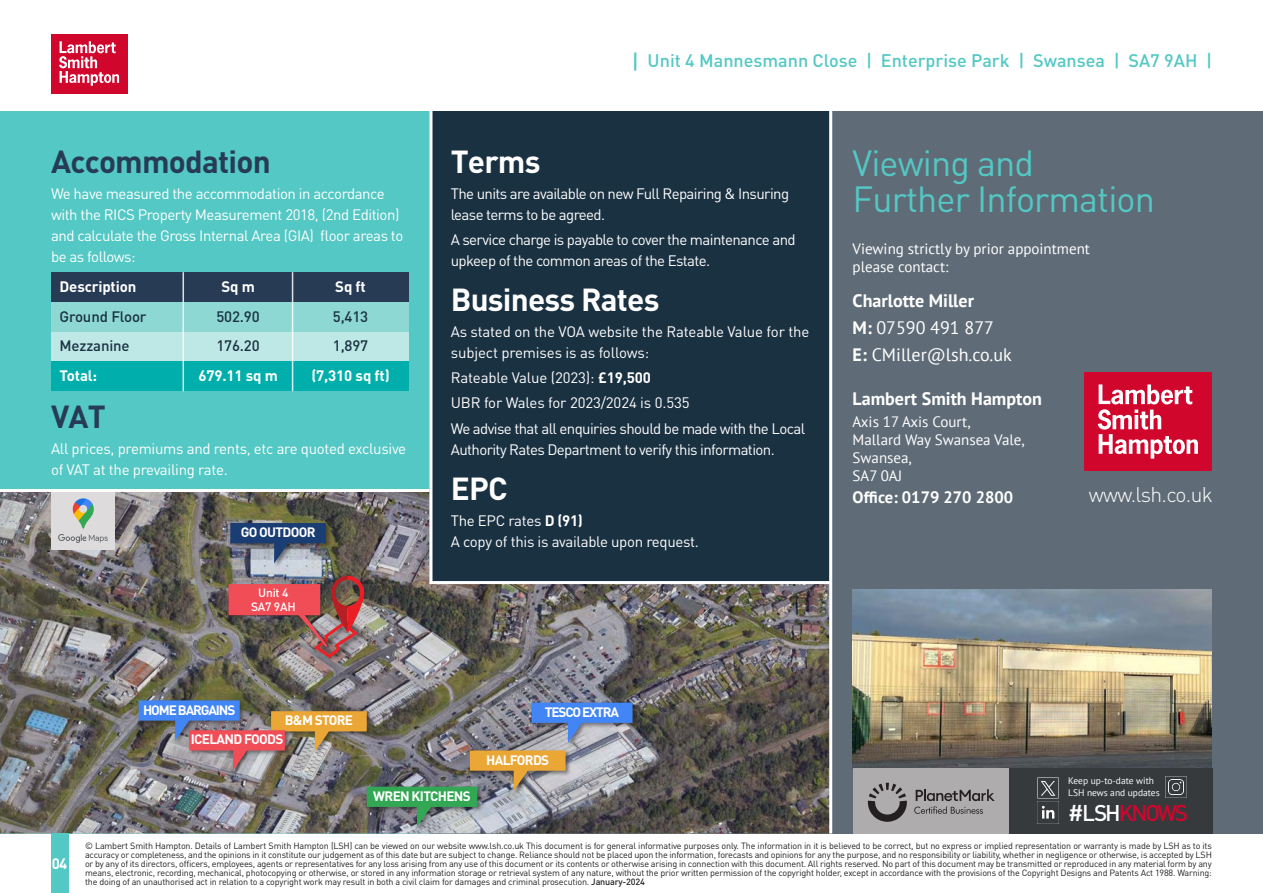
<style>
.page{position:relative;width:1263px;height:893px;background:#fff}
.page>*{position:absolute;margin:0;border:0;box-sizing:border-box;transform-origin:0 0}
.t1{font:36px/36px "DIN Pro";letter-spacing:-.025em;color:#53c8c4}
.t2{font:700 31.5px "DIN Pro";letter-spacing:-.025em;color:#fff}
.t3{font:700 31.5px "DIN Pro";letter-spacing:-.025em;color:#273b55}
.t4{font:500 22.5px "DIN Pro";letter-spacing:-.1em;color:#d0062d}
.t5{font:300 21px "DIN Pro";letter-spacing:-.035em;color:#fff}
.t6{font:500 18px "DIN Pro";color:#53c8c4}
.t7{font:18px/27px "PT Sans";color:#fff}
.t8{font:700 18px "PT Sans";color:#fff}
.t9{font:700 16.5px "PT Sans";color:#fff}
.t10{font:15px/21px "DIN Pro";letter-spacing:-.03em;color:#fff}
.t11{font:15px/21px "DIN Pro";letter-spacing:-.01em;color:#fff}
.t12{font:15px/18px "PT Sans";color:#fff}
.t13{font:700 15px "DIN Pro";letter-spacing:-.01em;color:#fff}
.t14{font:500 15px "DIN Pro";letter-spacing:-.01em;color:#1a3142}
.t15{font:700 13.5px "DIN Pro";letter-spacing:-.05em;color:#fff}
.t16{font:700 13.5px "DIN Pro";letter-spacing:-.08em;color:#fff}
.t17{font:500 12px "DIN Pro";letter-spacing:-.02em;color:#fff}
.t18{font:9.45px/11.9px "PT Sans";color:#fff}
.t19{font:9px/9px "DIN Pro";letter-spacing:-.02em;color:#231f20;text-align:justify}
.s1{font-size:21px}
.s2{font-weight:700}
.s3{color:#fff}
.s4{font-weight:500}
</style>
<div class="page">
<div style="left:829px;top:111px;width:434px;height:722px;background:#5f6c77"></div>
<div style="left:0;top:111px;width:429px;height:722px;background:#53c8c4"></div>
<img style="left:853px;top:590px;width:359px;height:178px">
<img style="left:0;top:492px;width:829px;height:341px">
<hr style="left:829px;top:111px;width:3px;height:722px;background:#fff">
<div style="left:428px;top:111px;width:405px;height:475px;background:#1a3142"></div>
<hr style="left:0;top:489px;width:429px;height:3px;background:#fff">
<div style="left:317px;top:618px;width:51px;height:44px;background:#231f20;opacity:.75"></div>
<div style="left:1009px;top:768px;width:204px;height:65px;background:#363a3c"></div>
<img style="left:1165px;top:776px;width:21px;height:22px">
<img style="left:1037px;top:802px;width:22px;height:21px">
<div style="left:853px;top:768px;width:156px;height:65px;background:#afacad"></div>
<svg style="left:868px;top:783px;width:39px;height:39px"></svg>
<svg style="left:914px;top:789px;width:81px;height:25px"></svg>
<svg style="left:1037px;top:777px;width:21px;height:21px"></svg>
<div style="left:51px;top:492px;width:64px;height:57px;background:#dddbdb"></div>
<svg style="left:58px;top:498px;width:50px;height:45px"></svg>
<div style="left:51px;top:34px;width:77px;height:60px;background:#d0062d"></div>
<svg style="left:59px;top:41px;width:60px;height:45px"></svg>
<div style="left:1084px;top:372px;width:128px;height:99px;background:#d0062d"></div>
<svg style="left:1098px;top:384px;width:100px;height:75px"></svg>
<div style="left:366px;top:785px;width:117px;height:47px;background:#231f20;opacity:.5"></div>
<div style="left:530px;top:701px;width:108px;height:47px;background:#231f20;opacity:.5"></div>
<div style="left:138px;top:699px;width:108px;height:47px;background:#231f20;opacity:.5"></div>
<div style="left:229px;top:522px;width:103px;height:47px;background:#231f20;opacity:.5"></div>
<svg style="left:230px;top:523px;width:96px;height:40px;background:#4f6485"></svg>
<img style="left:139px;top:700px;width:493px;height:127px">
<div style="left:51px;top:833px;width:17px;height:60px;background:#53c8c4"></div>
<div style="left:51px;top:332px;width:357px;height:29px;background:#bee8e5"></div>
<div style="left:51px;top:361px;width:357px;height:30px;background:#00afab"></div>
<div style="left:51px;top:272px;width:357px;height:30px;background:#273b55"></div>
<div style="left:51px;top:302px;width:357px;height:30px;background:#8ed8d4"></div>
<hr style="left:292px;top:272px;width:1px;height:119px;background:#fff">
<hr style="left:183px;top:272px;width:1px;height:119px;background:#fff">
<img style="left:229px;top:576px;width:135px;height:84px">
<p class="t3" style="left:51px;top:140px;width:221px">Accommodation</p>
<p class="t10" style="left:51px;top:182px;width:354px">We have measured the accommodation in accordance with the RICS Property Measurement 2018, (2nd Edition) and calculate the Gross Internal Area (GIA) floor areas to be as follows:</p>
<p class="t13" style="left:60px;top:276px;width:78px">Description</p>
<p class="t13" style="left:221px;top:276px;width:35px">Sq m</p>
<p class="t13" style="left:335px;top:276px;width:32px">Sq ft</p>
<p class="t14" style="left:60px;top:306px;width:89px">Ground Floor</p>
<p class="t14" style="left:216px;top:306px;width:45px">502.90</p>
<p class="t14" style="left:333px;top:306px;width:37px">5,413</p>
<p class="t14" style="left:60px;top:335px;width:72px">Mezzanine</p>
<p class="t14" style="left:216px;top:335px;width:45px">176.20</p>
<p class="t14" style="left:333px;top:335px;width:37px">1,897</p>
<p class="t13" style="left:60px;top:365px;width:39px">Total:</p>
<p class="t13" style="left:198px;top:365px;width:81px">679.11 sq m</p>
<p class="t13" style="left:311px;top:365px;width:80px">(7,310 sq ft)</p>
<p class="t3" style="left:51px;top:395px;width:56px">VAT</p>
<p class="t10" style="left:51px;top:437px;width:357px">All prices, premiums and rents, etc are quoted exclusive of VAT at the prevailing rate.</p>
<p class="t15" style="left:241px;top:523px;width:76px">GO OUTDOOR</p>
<p class="t17" style="left:258px;top:584px;width:32px">Unit 4</p>
<p class="t17" style="left:251px;top:599px;width:46px">SA7 9AH</p>
<p class="t6" style="left:632px;top:48px;width:582px"><span class="s1">|</span> Unit 4 Mannesmann Close | Enterprise Park | Swansea | SA7 9AH |</p>
<p class="t2" style="left:451px;top:140px;width:91px">Terms</p>
<p class="t10" style="left:451px;top:182px;width:340px">The units are available on new Full Repairing &amp; Insuring lease terms to be agreed.</p>
<p class="t10" style="left:451px;top:228px;width:346px">A service charge is payable to cover the maintenance and upkeep of the common areas of the Estate.</p>
<p class="t2" style="left:451px;top:278px;width:210px">Business Rates</p>
<p class="t11" style="left:451px;top:320px;width:360px">As stated on the VOA website the Rateable Value for the subject premises is as follows:</p>
<p class="t11" style="left:451px;top:366px;width:202px">Rateable Value (2023): <span class="s2">£19,500</span></p>
<p class="t11" style="left:451px;top:392px;width:240px">UBR for Wales for 2023/2024 is 0.535</p>
<p class="t10" style="left:451px;top:417px;width:356px">We advise that all enquiries should be made with the Local<br>Authority Rates Department to verify this information.</p>
<p class="t2" style="left:451px;top:468px;width:58px">EPC</p>
<p class="t10" style="left:451px;top:509px;width:250px">The EPC rates <span class="s2">D (91)<br></span>A copy of this is available upon request.</p>
<p class="t1" style="left:853px;top:144px;width:304px">Viewing and<br>Further Information</p>
<p class="t12" style="left:853px;top:239px;width:239px">Viewing strictly by prior appointment please contact:</p>
<p class="t7" style="left:853px;top:287px;width:161px"><span class="s2">Charlotte Miller<br>M:</span> 07590 491 877<br><span class="s2">E:</span> CMiller@lsh.co.uk</p>
<p class="t8" style="left:853px;top:386px;width:191px">Lambert Smith Hampton</p>
<p class="t12" style="left:853px;top:412px;width:173px">Axis 17 Axis Court,<br>Mallard Way Swansea Vale,<br>Swansea,<br>SA7 0AJ</p>
<p class="t9" style="left:853px;top:486px;width:162px">Office: 0179 270 2800</p>
<p class="t5" style="left:1089px;top:480px;width:125px">www.lsh.co.uk</p>
<p class="t16" style="left:143px;top:700px;width:94px">HOME BARGAINS</p>
<p class="t16" style="left:545px;top:703px;width:76px">TESCO EXTRA</p>
<p class="t15" style="left:191px;top:730px;width:94px">ICELAND FOODS</p>
<p class="t15" style="left:285px;top:711px;width:70px">B&amp;M STORE</p>
<p class="t13" style="left:52px;top:853px;width:17px">04</p>
<p class="t15" style="left:373px;top:787px;width:99px">WREN KITCHENS</p>
<p class="t15" style="left:486px;top:751px;width:64px">HALFORDS</p>
<p class="t18" style="left:1068px;top:774px;width:93px">Keep up-to-date with<br>LSH news and updates</p>
<p class="t4" style="left:1068px;top:797px;width:121px"><span class="s3">#LSH</span> KNOWS</p>
<p class="t19" style="left:85px;top:841px;width:1128px">© Lambert Smith Hampton. Details of Lambert Smith Hampton (LSH) can be viewed on our website www.lsh.co.uk This document is for general informative purposes only. The information in it is believed to be correct, but no express or implied representation or warranty is made by LSH as to its accuracy or completeness, and the opinions in it constitute our judgement as of this date but are subject to change. Reliance should not be placed upon the information, forecasts and opinions for any the purpose, and no responsibility or liability, whether in negligence or otherwise, is accepted by LSH or by any of its directors, officers, employees, agents or representatives for any loss arising from any use of this document or its contents or otherwise arising in connection with this document. All rights reserved. No part of this document may be transmitted or reproduced in any material form by any means, electronic, recording, mechanical, photocopying or otherwise, or stored in any information storage or retrieval system of any nature, without the prior written permission of the copyright holder, except in accordance with the provisions of the Copyright Designs and Patents Act 1988. Warning: the doing of an unauthorised act in relation to a copyright work may result in both a civil claim for damages and criminal prosecution. <span class="s4">January-2024</span></p>
</div>
